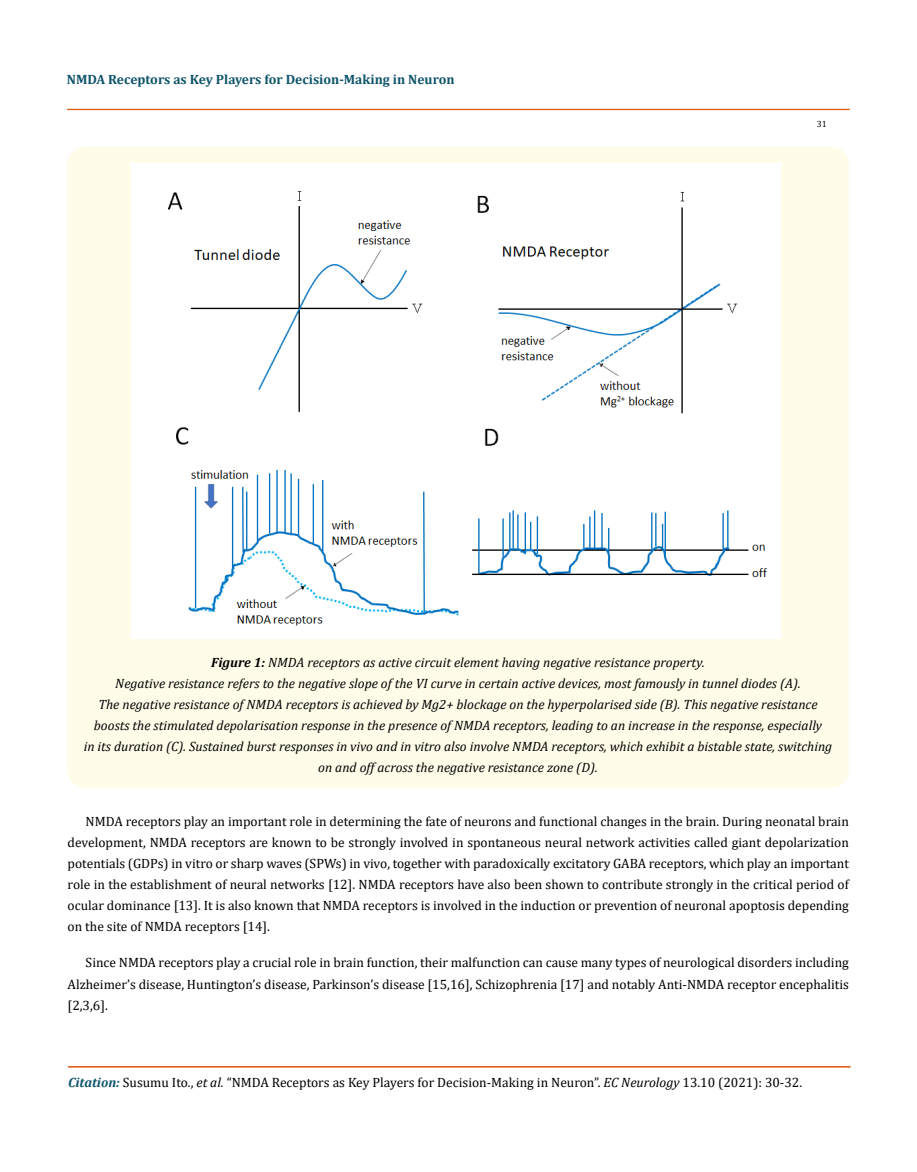
<style>
.page{position:relative;width:917px;height:1172px;background:#fff}
.page>*{position:absolute;margin:0;border:0;box-sizing:border-box;transform-origin:0 0}
.t1{font:13.5px/21px "Cambria";color:#000;text-align:justify}
.t2{font:italic 13.5px/21px "Cambria";color:#000;text-align:center}
.t3{font:700 13.5px "Cambria";color:#0e546a}
.t4{font:9px "Cambria";color:#000}
.s1{font-weight:700}
.s2{font-weight:700;font-style:italic;color:#0e546a}
.s3{font-style:italic}
</style>
<div class="page">
<div style="left:67px;top:109px;width:782px;height:1px;border:1px solid #e05d1a"></div>
<div style="left:68px;top:1066px;width:782px;height:1px;border:1px solid #e05d1a"></div>
<div style="left:67px;top:147px;width:782px;height:641px;background:#fffde9;border-radius:18px"></div>
<div style="left:131px;top:163px;width:649px;height:475px;background:#fff"></div>
<p class="t3" style="left:67px;top:70px;width:389px">NMDA Receptors as Key Players for Decision-Making in Neuron</p>
<p class="t4" style="left:816px;top:118px;width:11px">31</p>
<p class="t2" style="left:84px;top:651px;width:750px"><span class="s1">Figure 1:</span> NMDA receptors as active circuit element having negative resistance property.<br>Negative resistance refers to the negative slope of the VI curve in certain active devices, most famously in tunnel diodes (A).<br>The negative resistance of NMDA receptors is achieved by Mg2+ blockage on the hyperpolarised side (B). This negative resistance boosts the stimulated depolarisation response in the presence of NMDA receptors, leading to an increase in the response, especially<br>in its duration (C). Sustained burst responses in vivo and in vitro also involve NMDA receptors, which exhibit a bistable state, switching on and off across the negative resistance zone (D).</p>
<p class="t1" style="left:68px;top:811px;width:782px;text-indent:18px">NMDA receptors play an important role in determining the fate of neurons and functional changes in the brain. During neonatal brain development, NMDA receptors are known to be strongly involved in spontaneous neural network activities called giant depolarization potentials (GDPs) in vitro or sharp waves (SPWs) in vivo, together with paradoxically excitatory GABA receptors, which play an important role in the establishment of neural networks [12]. NMDA receptors have also been shown to contribute strongly in the critical period of ocular dominance [13]. It is also known that NMDA receptors is involved in the induction or prevention of neuronal apoptosis depending on the site of NMDA receptors [14].</p>
<p class="t1" style="left:68px;top:952px;width:782px;text-indent:18px">Since NMDA receptors play a crucial role in brain function, their malfunction can cause many types of neurological disorders including Alzheimer’s disease, Huntington’s disease, Parkinson’s disease [15,16], Schizophrenia [17] and notably Anti-NMDA receptor encephalitis [2,3,6].</p>
<p class="t1" style="left:68px;top:1071px;width:735px"><span class="s2">Citation:</span> Susumu Ito., <span class="s3">et al.</span> “NMDA Receptors as Key Players for Decision-Making in Neuron”. <span class="s3">EC Neurology</span> 13.10 (2021): 30-32.</p>
</div>
